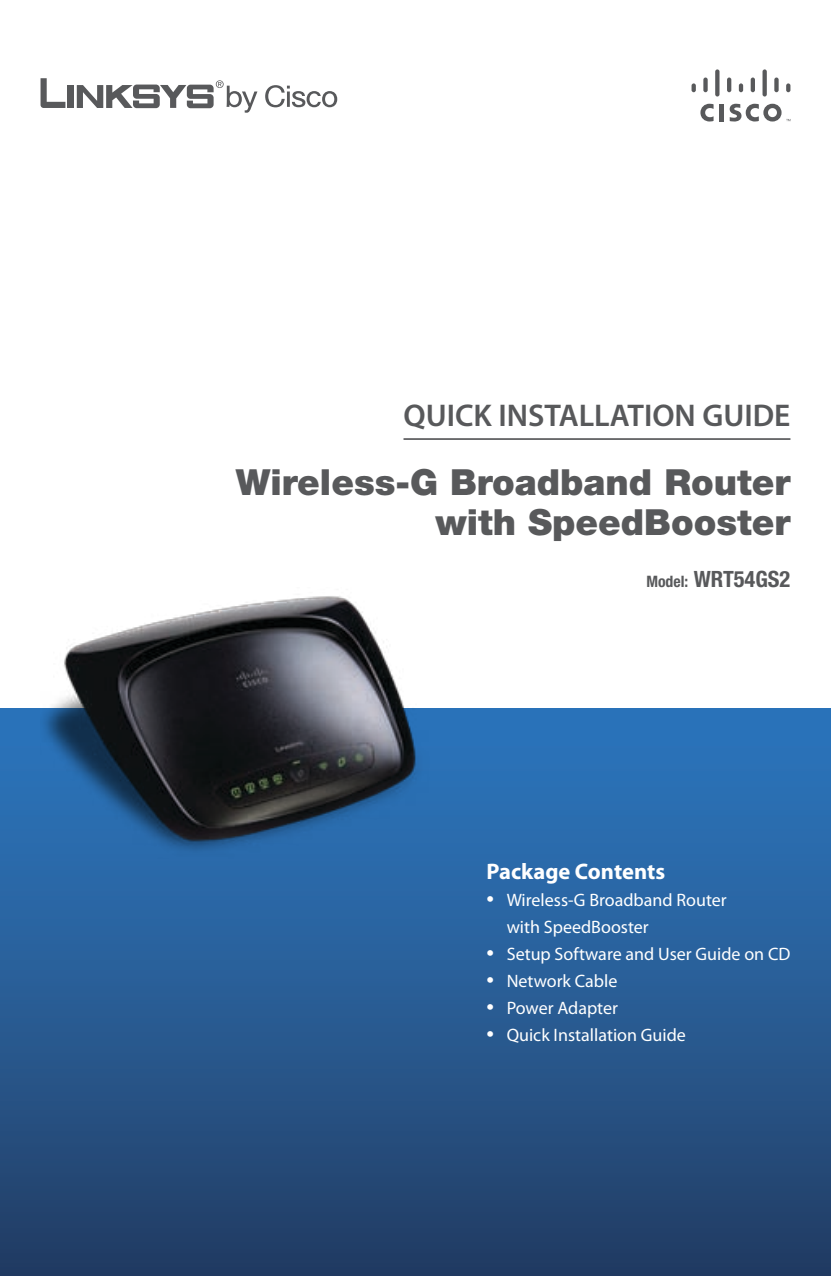
<style>
.page{position:relative;width:831px;height:1276px;background:#fff}
.page>*{position:absolute;margin:0;border:0;box-sizing:border-box;transform-origin:0 0}
.t1{font:900 36px/40.5px "Helvetica Neue";color:#58595b;text-align:right}
.t2{font:600 31.5px "Myriad Pro";color:#58595b}
.t3{font:700 22.5px "Myriad Pro";color:#fff}
.t4{font:700 condensed 22.5px "Helvetica Neue";color:#58595b}
.t5{font:18px/27px "Myriad Pro";color:#fff}
.s1{font-size:15.75px}
.s2{font-size:27px}
</style>
<div class="page">
<div style="left:0;top:709px;width:830px;height:567px;background:linear-gradient(to bottom,#2c79c2,#233e66)"></div>
<svg style="left:265px;top:85px;width:72px;height:22px"></svg>
<div style="left:68px;top:85px;width:6px;height:23px;background:#58595b"></div>
<svg style="left:40px;top:78px;width:25px;height:30px"></svg>
<svg style="left:77px;top:80px;width:180px;height:33px"></svg>
<hr style="left:719px;top:104px;width:4px;height:17px;background:#58595b">
<svg style="left:700px;top:104px;width:13px;height:17px"></svg>
<svg style="left:691px;top:83px;width:4px;height:9px"></svg>
<svg style="left:703px;top:78px;width:4px;height:14px"></svg>
<svg style="left:715px;top:69px;width:4px;height:28px"></svg>
<div style="left:726px;top:78px;width:5px;height:14px;background:#58595b;border-radius:2px"></div>
<svg style="left:738px;top:83px;width:4px;height:9px"></svg>
<svg style="left:750px;top:78px;width:4px;height:14px"></svg>
<svg style="left:762px;top:69px;width:4px;height:28px"></svg>
<svg style="left:774px;top:78px;width:4px;height:14px"></svg>
<svg style="left:785px;top:83px;width:5px;height:9px"></svg>
<svg style="left:729px;top:104px;width:61px;height:18px"></svg>
<hr style="left:403px;top:438px;width:387px;height:2px;background:#58595b">
<img style="left:40px;top:596px;width:405px;height:262px">
<h2 class="t2" style="left:403px;top:395px;width:388px">QUICK INSTALLATION GUIDE</h2>
<h1 class="t1" style="left:236px;top:462px;width:556px">Wireless-G Broadband Router with SpeedBooster</h1>
<p class="t4" style="left:646px;top:565px;width:145px"><span class="s1">Model:</span> WRT54GS2</p>
<p class="t3" style="left:486px;top:857px;width:180px">Package Contents</p>
<p class="t5" style="left:506px;top:886px;width:221px;text-indent:-20px"><span class="s2">•</span> Wireless-G Broadband Router with SpeedBooster</p>
<p class="t5" style="left:486px;top:940px;width:305px"><span class="s2">•</span> Setup Software and User Guide on CD</p>
<p class="t5" style="left:486px;top:967px;width:132px"><span class="s2">•</span> Network Cable</p>
<p class="t5" style="left:486px;top:994px;width:133px"><span class="s2">•</span> Power Adapter</p>
<p class="t5" style="left:486px;top:1021px;width:201px"><span class="s2">•</span> Quick Installation Guide</p>
</div>
